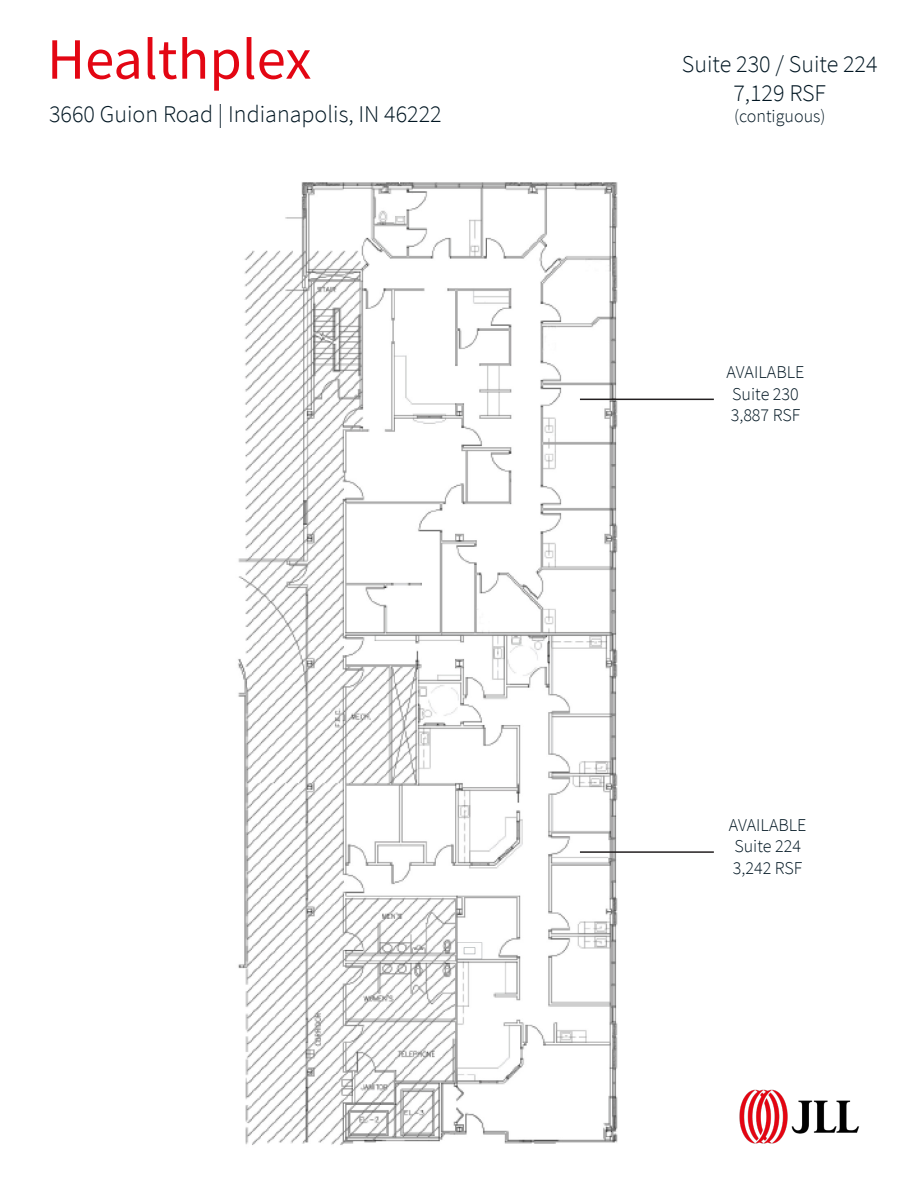
<style>
.page{position:relative;width:918px;height:1188px;background:#fff}
.page>*{position:absolute;margin:0;border:0;box-sizing:border-box;transform-origin:0 0}
.t1{font:58.5px "Source Sans Pro";color:#e30613}
.t2{font:300 24px "Source Sans Pro";color:#011622}
.t3{font:300 18px "Source Sans Pro";color:#011622}
</style>
<div class="page">
<img style="left:739px;top:1089px;width:121px;height:55px">
<img style="left:238px;top:182px;width:401px;height:963px">
<hr style="left:580px;top:399px;width:134px;height:1px;background:#231f20">
<hr style="left:580px;top:851px;width:134px;height:2px;background:#231f20">
<p class="t1" style="left:47px;top:22px;width:266px">Healthplex</p>
<p class="t2" style="left:49px;top:99px;width:394px">3660 Guion Road | Indianapolis, IN 46222</p>
<p class="t2" style="left:682px;top:49px;width:197px">Suite 230 / Suite 224</p>
<p class="t2" style="left:733px;top:78px;width:94px">7,129 RSF</p>
<p class="t3" style="left:734px;top:105px;width:93px">(contiguous)</p>
<p class="t3" style="left:727px;top:361px;width:79px">AVAILABLE</p>
<p class="t3" style="left:732px;top:383px;width:68px">Suite 230</p>
<p class="t3" style="left:731px;top:404px;width:71px">3,887 RSF</p>
<p class="t3" style="left:729px;top:814px;width:79px">AVAILABLE</p>
<p class="t3" style="left:734px;top:835px;width:68px">Suite 224</p>
<p class="t3" style="left:733px;top:857px;width:71px">3,242 RSF</p>
</div>
